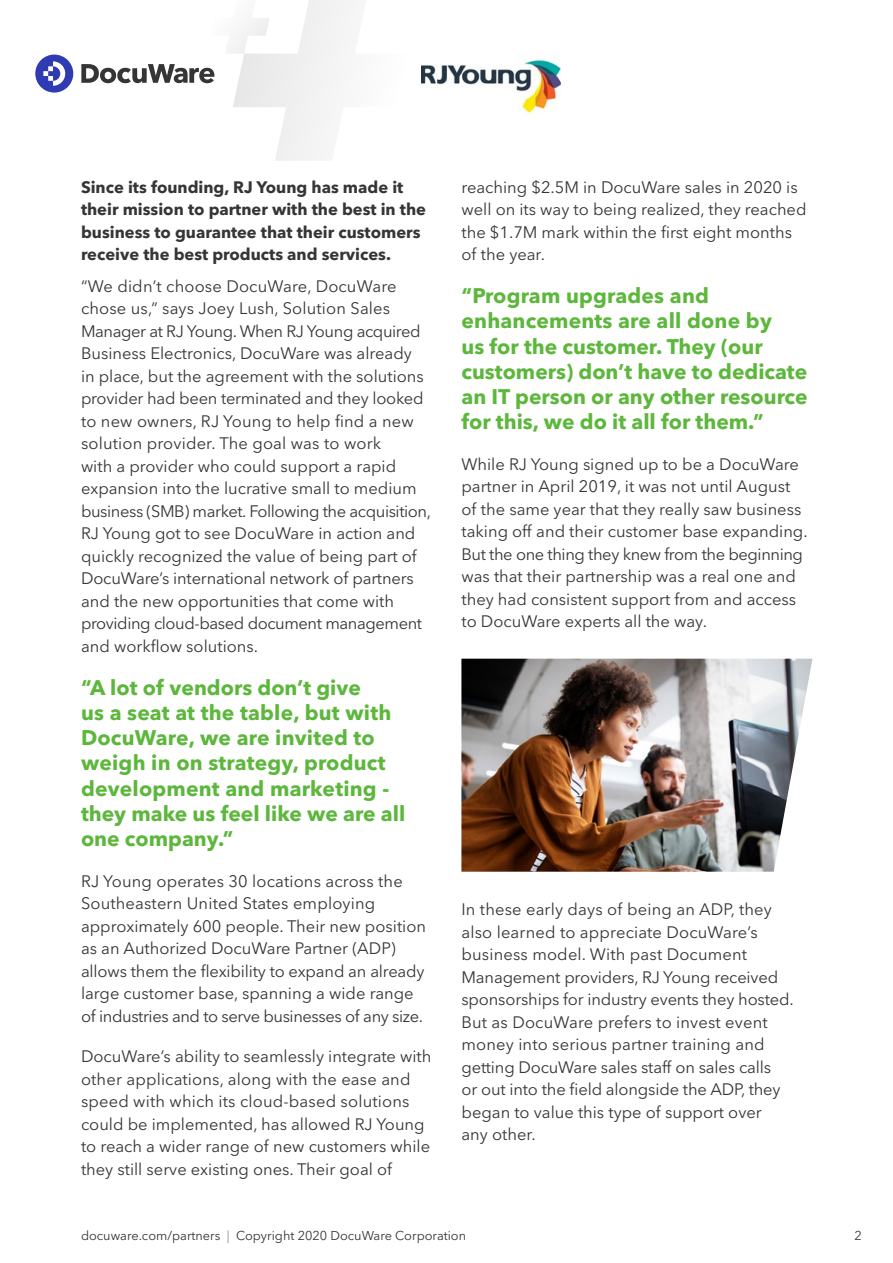
<style>
.page{position:relative;width:893px;height:1263px;background:#fff}
.page>*{position:absolute;margin:0;border:0;box-sizing:border-box;transform-origin:0 0}
.t1{font:700 21px/25.2px "Avenir Next LT Pro";color:#5db73c}
.t2{font:16.5px/22.5px "Avenir Next LT Pro";color:#353535}
.t3{font:700 16.5px/22.5px "Avenir Next LT Pro";color:#353535}
.t4{font:12.75px "Avenir Next LT Pro";color:#353535}
.s1{font-weight:100}
</style>
<div class="page">
<img style="left:421px;top:59px;width:140px;height:54px">
<svg style="left:35px;top:55px;width:38px;height:38px"></svg>
<svg style="left:81px;top:0;width:270px;height:161px"></svg>
<img style="left:461px;top:659px;width:351px;height:213px">
<p class="t3" style="left:81px;top:175px;width:347px">Since its founding, RJ Young has made it their mission to partner with the best in the business to guarantee that their customers receive the best products and services.</p>
<p class="t2" style="left:81px;top:275px;width:351px">“We didn’t choose DocuWare, DocuWare chose us,” says Joey Lush, Solution Sales Manager at RJ Young. When RJ Young acquired Business Electronics, DocuWare was already<br>in place, but the agreement with the solutions provider had been terminated and they looked to new owners, RJ Young to help find a new solution provider. The goal was to work<br>with a provider who could support a rapid expansion into the lucrative small to medium business (SMB) market. Following the acquisition, RJ Young got to see DocuWare in action and quickly recognized the value of being part of DocuWare’s international network of partners and the new opportunities that come with providing cloud-based document management and workflow solutions.</p>
<p class="t1" style="left:81px;top:675px;width:326px">“A lot of vendors don’t give<br>us a seat at the table, but with<br>DocuWare, we are invited to weigh in on strategy, product development and marketing - they make us feel like we are all one company.”</p>
<p class="t2" style="left:81px;top:869px;width:346px">RJ Young operates 30 locations across the Southeastern United States employing approximately 600 people. Their new position as an Authorized DocuWare Partner (ADP) allows them the flexibility to expand an already large customer base, spanning a wide range of industries and to serve businesses of any size.</p>
<p class="t2" style="left:81px;top:1045px;width:352px">DocuWare’s ability to seamlessly integrate with other applications, along with the ease and speed with which its cloud-based solutions could be implemented, has allowed RJ Young to reach a wider range of new customers while they still serve existing ones. Their goal of</p>
<p class="t2" style="left:461px;top:176px;width:347px">reaching $2.5M in DocuWare sales in 2020 is well on its way to being realized, they reached the $1.7M mark within the first eight months of the year.</p>
<p class="t1" style="left:461px;top:283px;width:348px">“Program upgrades and enhancements are all done by<br>us for the customer. They (our customers) don’t have to dedicate an IT person or any other resource for this, we do it all for them.”</p>
<p class="t2" style="left:461px;top:453px;width:348px">While RJ Young signed up to be a DocuWare partner in April 2019, it was not until August of the same year that they really saw business taking off and their customer base expanding.<br>But the one thing they knew from the beginning was that their partnership was a real one and they had consistent support from and access to DocuWare experts all the way.</p>
<p class="t2" style="left:461px;top:898px;width:334px">In these early days of being an ADP, they also learned to appreciate DocuWare’s business model. With past Document Management providers, RJ Young received sponsorships for industry events they hosted.<br>But as DocuWare prefers to invest event money into serious partner training and getting DocuWare sales staff on sales calls<br>or out into the field alongside the ADP, they began to value this type of support over<br>any other.</p>
<p class="t4" style="left:81px;top:1228px;width:387px">docuware.com/partners <span class="s1">|</span> Copyright 2020 DocuWare Corporation</p>
<p class="t4" style="left:855px;top:1228px;width:9px">2</p>
</div>
